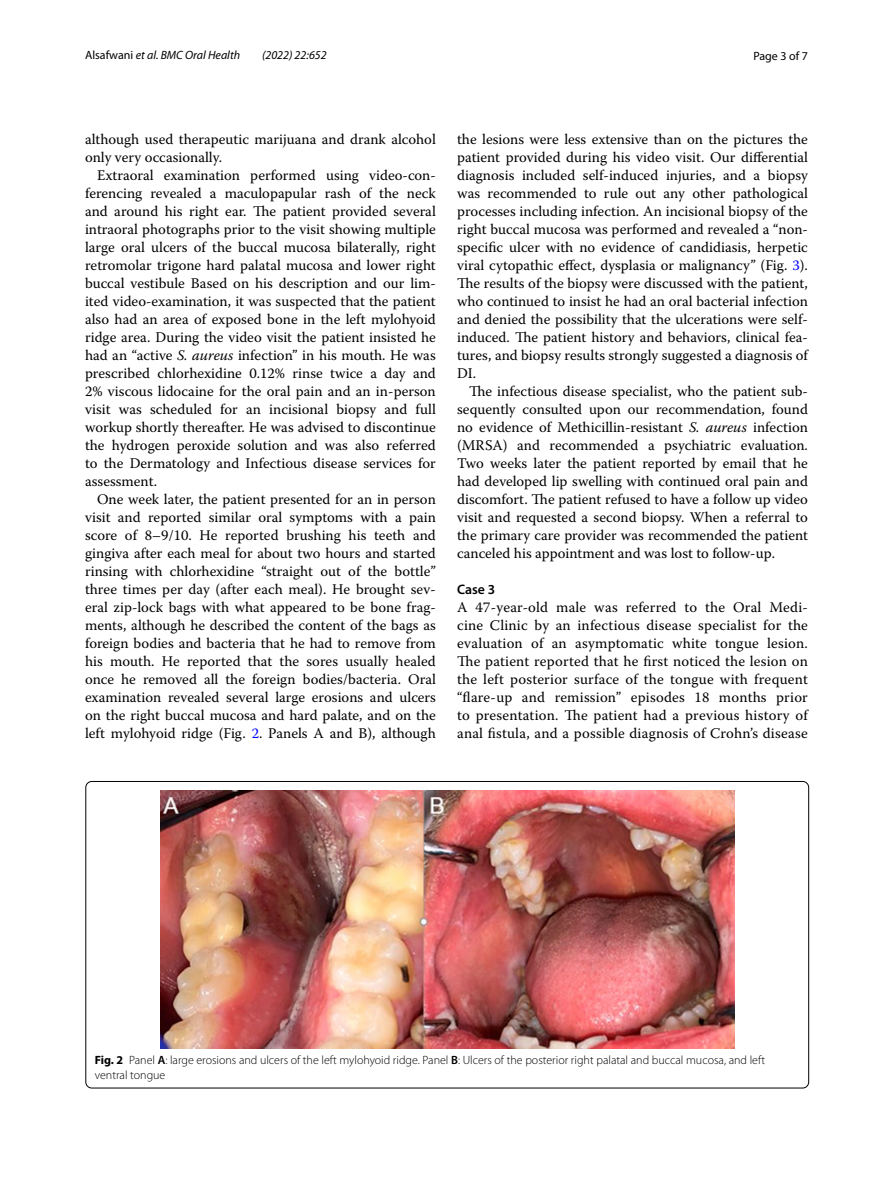
<style>
.page{position:relative;width:893px;height:1187px;background:#fff}
.page>*{position:absolute;margin:0;border:0;box-sizing:border-box;transform-origin:0 0}
.t1{font:14.7px/18px "Warnock Pro";color:#000;text-align:justify}
.t2{font:600 13.8px "Myriad Pro";color:#000}
.t3{font:300 12px/15px "Myriad Pro";color:#000}
.t4{font:italic 12px "Myriad Pro";color:#000}
.t5{font:12px "Myriad Pro";color:#000}
.s1{font-style:normal}
.s2{font-style:italic}
.s3{color:#00f}
.s4{font-weight:700}
.s5{font-weight:600}
</style>
<div class="page">
<img style="left:160px;top:790px;width:574px;height:258px">
<p class="t4" style="left:85px;top:48px;width:157px"><span class="s1">Alsafwani</span> et al. BMC Oral Health</p>
<p class="t4" style="left:262px;top:48px;width:66px">(2022) 22:652</p>
<p class="t5" style="left:753px;top:48px;width:56px">Page 3 of 7</p>
<p class="t1" style="left:85px;top:130px;width:352px">although used therapeutic marijuana and drank alcohol only very occasionally.</p>
<p class="t1" style="left:85px;top:166px;width:352px;text-indent:12px">Extraoral examination performed using video-con&shy;ferencing revealed a maculopapular rash of the neck and around his right ear. The patient provided several intraoral photographs prior to the visit showing multiple large oral ulcers of the buccal mucosa bilaterally, right retromolar trigone hard palatal mucosa and lower right buccal vestibule Based on his description and our lim&shy;ited video-examination, it was suspected that the patient also had an area of exposed bone in the left mylohyoid ridge area. During the video visit the patient insisted he had an “active <span class="s2">S. aureus</span> infection” in his mouth. He was prescribed chlorhexidine 0.12% rinse twice a day and 2% viscous lidocaine for the oral pain and an in-person visit was scheduled for an incisional biopsy and full workup shortly thereafter. He was advised to discontinue the hydrogen peroxide solution and was also referred to the Dermatology and Infectious disease services for assessment.</p>
<p class="t1" style="left:85px;top:490px;width:352px;text-indent:12px">One week later, the patient presented for an in person visit and reported similar oral symptoms with a pain score of 8–9/10. He reported brushing his teeth and gingiva after each meal for about two hours and started rinsing with chlorhexidine “straight out of the bottle” three times per day (after each meal). He brought sev&shy;eral zip-lock bags with what appeared to be bone frag&shy;ments, although he described the content of the bags as foreign bodies and bacteria that he had to remove from his mouth. He reported that the sores usually healed once he removed all the foreign bodies/bacteria. Oral examination revealed several large erosions and ulcers on the right buccal mucosa and hard palate, and on the left mylohyoid ridge (Fig. <span class="s3">2</span>. Panels A and B), although</p>
<p class="t1" style="left:457px;top:130px;width:352px">the lesions were less extensive than on the pictures the patient provided during his video visit. Our differential diagnosis included self-induced injuries, and a biopsy was recommended to rule out any other pathological processes including infection. An incisional biopsy of the right buccal mucosa was performed and revealed a “non&shy;specific ulcer with no evidence of candidiasis, herpetic viral cytopathic effect, dysplasia or malignancy” (Fig. <span class="s3">3</span>).<br>The results of the biopsy were discussed with the patient, who continued to insist he had an oral bacterial infection and denied the possibility that the ulcerations were self&shy;induced. The patient history and behaviors, clinical fea&shy;tures, and biopsy results strongly suggested a diagnosis of DI.</p>
<p class="t1" style="left:457px;top:382px;width:352px;text-indent:12px">The infectious disease specialist, who the patient sub&shy;sequently consulted upon our recommendation, found no evidence of Methicillin-resistant <span class="s2">S. aureus</span> infection (MRSA) and recommended a psychiatric evaluation.<br>Two weeks later the patient reported by email that he had developed lip swelling with continued oral pain and discomfort. The patient refused to have a follow up video visit and requested a second biopsy. When a referral to the primary care provider was recommended the patient canceled his appointment and was lost to follow-up.</p>
<p class="t2" style="left:457px;top:580px;width:40px">Case 3</p>
<p class="t1" style="left:457px;top:598px;width:352px">A 47-year-old male was referred to the Oral Medi&shy;cine Clinic by an infectious disease specialist for the evaluation of an asymptomatic white tongue lesion.<br>The patient reported that he first noticed the lesion on the left posterior surface of the tongue with frequent “flare-up and remission” episodes 18 months prior to presentation. The patient had a previous history of anal fistula, and a possible diagnosis of Crohn’s disease</p>
<p class="t3" style="left:95px;top:1052px;width:672px"><span class="s4">Fig. 2</span> Panel <span class="s5">A</span>: large erosions and ulcers of the left mylohyoid ridge. Panel <span class="s5">B</span>: Ulcers of the posterior right palatal and buccal mucosa, and left ventral tongue</p>
</div>
